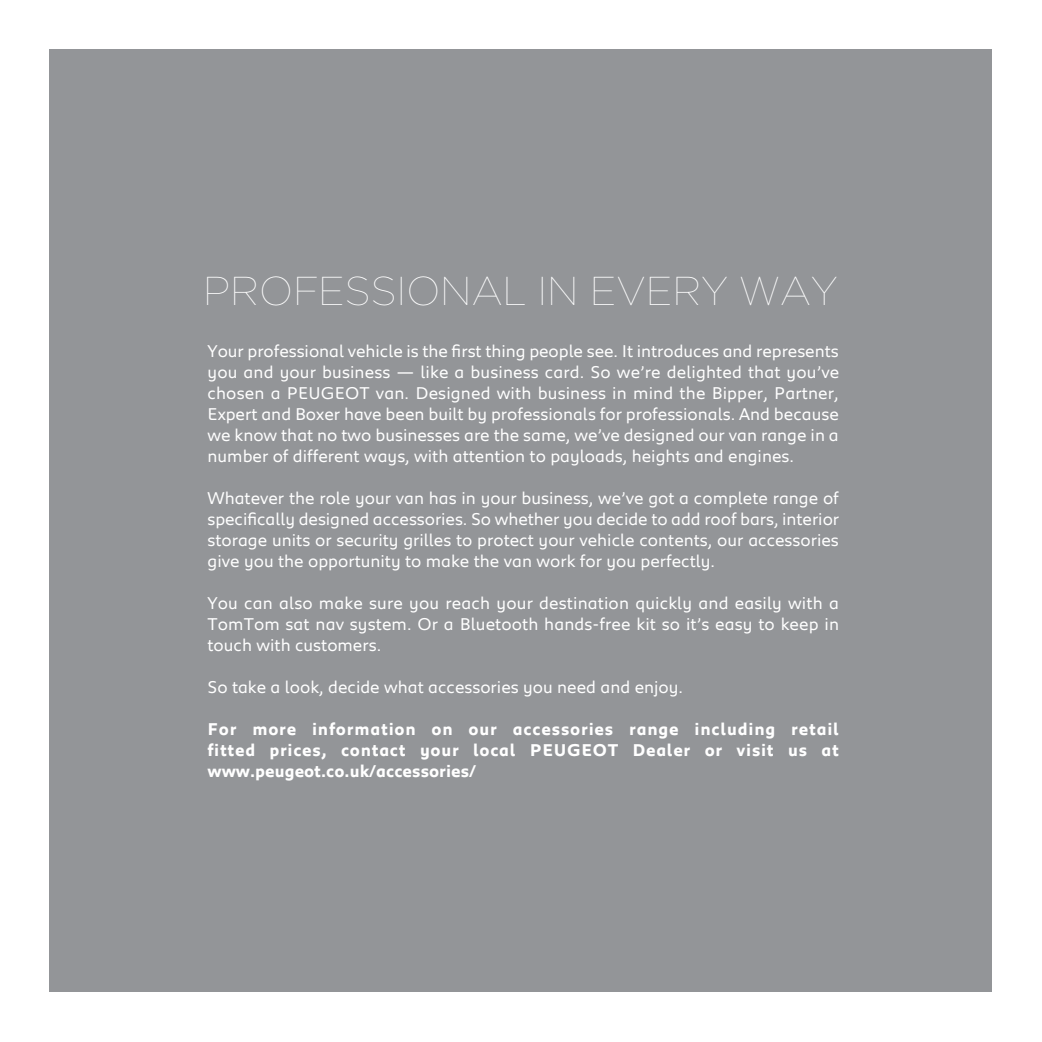
<style>
.page{position:relative;width:1042px;height:1042px;background:#fff}
.page>*{position:absolute;margin:0;border:0;box-sizing:border-box;transform-origin:0 0}
.t1{font:100 40.25px "Gotham";color:#fff}
.t2{font:17.5px/21px "Peugeot";color:#fff;text-align:justify}
.t3{font:700 17.5px/21px "Peugeot";letter-spacing:.04em;color:#fff;text-align:justify}
</style>
<div class="page">
<div style="left:50px;top:50px;width:942px;height:942px;background:#939598"></div>
<h1 class="t1" style="left:203px;top:269px;width:636px">PROFESSIONAL IN EVERY WAY</h1>
<p class="t2" style="left:207px;top:340px;width:633px">Your professional vehicle is the first thing people see. It introduces and represents you and your business — like a business card. So we’re delighted that you’ve chosen a Peugeot van. Designed with business in mind the Bipper, Partner, Expert and Boxer have been built by professionals for professionals. And because we know that no two businesses are the same, we’ve designed our van range in a number of different ways, with attention to payloads, heights and engines.</p>
<p class="t2" style="left:207px;top:487px;width:633px">Whatever the role your van has in your business, we’ve got a complete range of specifically designed accessories. So whether you decide to add roof bars, interior storage units or security grilles to protect your vehicle contents, our accessories give you the opportunity to make the van work for you perfectly.</p>
<p class="t2" style="left:207px;top:592px;width:633px">You can also make sure you reach your destination quickly and easily with a TomTom sat nav system. Or a Bluetooth hands-free kit so it’s easy to keep in touch with customers.</p>
<p class="t2" style="left:207px;top:676px;width:477px">So take a look, decide what accessories you need and enjoy.</p>
<p class="t3" style="left:207px;top:718px;width:633px">For more information on our accessories range including retail fitted prices, contact your local Peugeot Dealer or visit us at www.peugeot.co.uk/accessories/</p>
</div>
